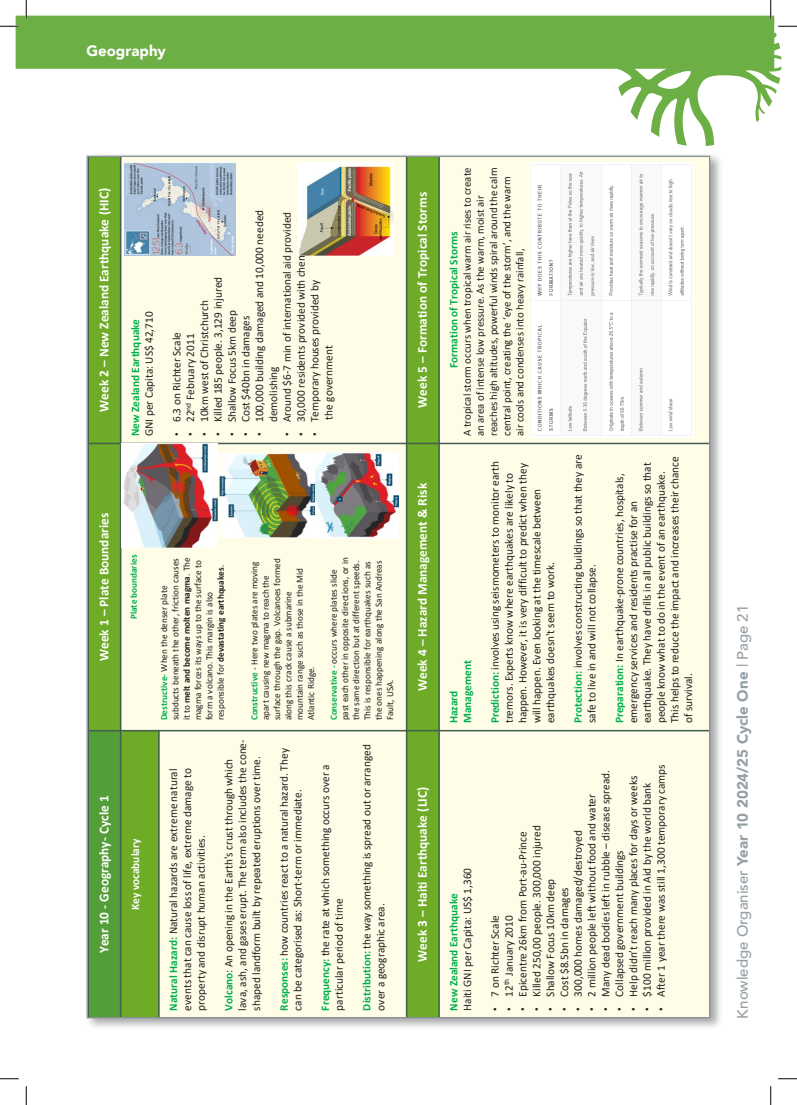
<style>
.page{position:relative;width:797px;height:1105px;background:#fff}
.page>*{position:absolute;margin:0;border:0;box-sizing:border-box;transform-origin:0 0}
.t1{font:500 15px "Avenir";color:#959fa6}
.t2{font:900 15px "Avenir";color:#fff}
.t3{font:700 13.5px "Calibri";color:#fff}
.t4{font:11.62px "Calibri";color:#231f20}
.t5{font:11.5px/13.8px "Calibri";color:#231f20}
.t6{font:700 11.5px/13.8px "Calibri";color:#00b050}
.t7{font:700 11.5px "Calibri";letter-spacing:-.005em;color:#fff}
.t8{font:11px/13.1px "Calibri";color:#231f20}
.t9{font:9.38px/11.2px "Calibri";color:#231f20}
.t10{font:700 9.38px "Calibri";letter-spacing:-.005em;color:#00b050}
.s1{font-weight:700;color:#00b050}
.s2{font-family:"Arial";font-size:10.38px}
.s3{font-weight:700}
.s4{font-family:"Arial";font-size:10.5px}
.s5{font-weight:900}
</style>
<div class="page">
<svg style="left:16px;top:16px;width:765px;height:130px"></svg>
<div style="left:85px;top:152px;width:638px;height:878px;background:#231f20;opacity:.4"></div>
<div style="left:88px;top:731px;width:33px;height:287px;background:#549e39"></div>
<div style="left:88px;top:443px;width:33px;height:288px;background:#6eab27"></div>
<div style="left:88px;top:156px;width:33px;height:287px;background:#6eab27"></div>
<div style="left:121px;top:731px;width:38px;height:287px;background:#6eab27"></div>
<div style="left:121px;top:443px;width:285px;height:288px;background:#fffce7"></div>
<div style="left:121px;top:156px;width:285px;height:287px;background:#fffce7"></div>
<div style="left:159px;top:731px;width:247px;height:287px;background:#fffce7"></div>
<div style="left:406px;top:731px;width:33px;height:287px;background:#6eab27"></div>
<div style="left:406px;top:443px;width:33px;height:288px;background:#6eab27"></div>
<div style="left:406px;top:156px;width:33px;height:287px;background:#6eab27"></div>
<div style="left:439px;top:731px;width:270px;height:287px;background:#fffce7"></div>
<div style="left:439px;top:443px;width:270px;height:288px;background:#fffce7"></div>
<div style="left:439px;top:156px;width:270px;height:287px;background:#fffce7"></div>
<hr style="left:87px;top:730px;width:622px;height:1px;background:#455f51">
<hr style="left:87px;top:443px;width:622px;height:1px;background:#455f51">
<hr style="left:120px;top:156px;width:1px;height:862px;background:#455f51">
<hr style="left:158px;top:730px;width:2px;height:288px;background:#455f51">
<hr style="left:406px;top:156px;width:1px;height:862px;background:#455f51">
<hr style="left:438px;top:156px;width:2px;height:862px;background:#455f51">
<hr style="left:87px;top:156px;width:2px;height:862px;background:#455f51">
<img style="left:121px;top:444px;width:96px;height:103px">
<img style="left:219px;top:454px;width:96px;height:83px">
<img style="left:315px;top:452px;width:83px;height:86px">
<img style="left:124px;top:163px;width:112px;height:92px">
<img style="left:297px;top:163px;width:97px;height:92px">
<img style="left:530px;top:163px;width:163px;height:274px">
<svg style="left:0;top:25px;width:19px;height:2px"></svg>
<svg style="left:778px;top:25px;width:19px;height:2px"></svg>
<svg style="left:0;top:1078px;width:19px;height:1px"></svg>
<svg style="left:778px;top:1078px;width:19px;height:1px"></svg>
<svg style="left:25px;top:0;width:2px;height:19px"></svg>
<svg style="left:25px;top:1086px;width:2px;height:19px"></svg>
<svg style="left:770px;top:0;width:1px;height:19px"></svg>
<svg style="left:770px;top:1086px;width:1px;height:19px"></svg>
<h1 class="t2" style="left:86px;top:38px;width:81px">Geography</h1>
<p class="t3" style="left:94px;top:411px;width:225px;rotate:-90deg">Week 2 – New Zealand Earthquake (HIC)</p>
<p class="t5" style="left:128px;top:436px;width:126px;rotate:-90deg"><span class="s1">New Zealand Earthquake<br></span>GNI per Capita: US$ 42,710</p>
<p class="t5" style="left:252px;top:422px;width:214px;text-indent:-14px;rotate:-90deg"><span class="s2">•</span> 100,000 building damaged and 10,000 needed demolishing</p>
<p class="t5" style="left:280px;top:436px;width:226px;rotate:-90deg"><span class="s2">•</span> Around $6-7 min of international aid provided</p>
<p class="t5" style="left:294px;top:436px;width:232px;rotate:-90deg"><span class="s2">•</span> 30,000 residents provided with chemical toilets</p>
<p class="t5" style="left:211px;top:436px;width:161px;rotate:-90deg"><span class="s2">•</span> Killed 185 people. 3,129 injured</p>
<p class="t5" style="left:307px;top:420px;width:141px;text-indent:-16px;rotate:-90deg"><span class="s2">•</span> Temporary houses provided by the government</p>
<p class="t5" style="left:197px;top:436px;width:138px;rotate:-90deg"><span class="s2">•</span> 10km west of Christchurch</p>
<p class="t5" style="left:225px;top:436px;width:127px;rotate:-90deg"><span class="s2">•</span> Shallow Focus 5km deep</p>
<p class="t5" style="left:238px;top:436px;width:122px;rotate:-90deg"><span class="s2">•</span> Cost $40bn in damages</p>
<p class="t5" style="left:169px;top:436px;width:105px;rotate:-90deg"><span class="s2">•</span> 6.3 on Richter Scale</p>
<p class="t5" style="left:183px;top:436px;width:104px;rotate:-90deg"><span class="s2">•</span> 22<sup>nd</sup> February 2011</p>
<p class="t3" style="left:94px;top:661px;width:149px;rotate:-90deg">Week 1 – Plate Boundaries</p>
<p class="t3" style="left:94px;top:953px;width:159px;rotate:-90deg">Year 10 - Geography- Cycle 1</p>
<p class="t10" style="left:127px;top:619px;width:66px;rotate:-90deg">Plate boundaries</p>
<p class="t7" style="left:127px;top:910px;width:73px;rotate:-90deg">Key vocabulary</p>
<p class="t9" style="left:158px;top:720px;width:164px;rotate:-90deg"><span class="s1">Destructive-</span> When the denser plate subducts beneath the other, friction causes it to <span class="s3">melt and become molten magma</span>. The magma forces its ways up to the surface to form a volcano. This margin is also responsible for <span class="s3">devastating earthquakes</span>.</p>
<p class="t9" style="left:249px;top:720px;width:163px;rotate:-90deg"><span class="s1">Constructive</span> - Here two plates are moving apart causing new magma to reach the surface through the gap. Volcanoes formed along this crack cause a submarine mountain range such as those in the Mid Atlantic Ridge.</p>
<p class="t9" style="left:328px;top:720px;width:164px;rotate:-90deg"><span class="s1">Conservative -</span> occurs where plates slide past each other in opposite directions, or in the same direction but at different speeds.<br>This is responsible for earthquakes such as the ones happening along the San Andreas Fault, USA.</p>
<p class="t5" style="left:166px;top:1010px;width:244px;text-align:justify;rotate:-90deg"><span class="s1">Natural Hazard:</span> Natural hazards are extreme natural events that can cause loss of life, extreme damage to property and disrupt human activities.</p>
<p class="t5" style="left:221px;top:1010px;width:273px;rotate:-90deg"><span class="s1">Volcano</span>: An opening in the Earth's crust through which lava, ash, and gases erupt. The term also includes the cone&shy;shaped landform built by repeated eruptions over time.</p>
<p class="t5" style="left:277px;top:1010px;width:264px;rotate:-90deg"><span class="s1">Responses:</span> how countries react to a natural hazard. They can be categorised as: Short-term or immediate.</p>
<p class="t5" style="left:318px;top:1010px;width:247px;rotate:-90deg"><span class="s1">Frequency:</span> the rate at which something occurs over a particular period of time</p>
<p class="t5" style="left:359px;top:1010px;width:267px;rotate:-90deg"><span class="s1">Distribution:</span> the way something is spread out or arranged over a geographic area.</p>
<p class="t3" style="left:413px;top:408px;width:217px;rotate:-90deg">Week 5 – Formation of Tropical Storms</p>
<p class="t3" style="left:413px;top:691px;width:209px;rotate:-90deg">Week 4 – Hazard Management &amp; Risk</p>
<p class="t3" style="left:413px;top:962px;width:176px;rotate:-90deg">Week 3 – Haiti Earthquake (LIC)</p>
<p class="t8" style="left:460px;top:436px;width:270px;rotate:-90deg">A tropical storm occurs when tropical warm air rises to create an area of intense low pressure. As the warm, moist air reaches high altitudes, powerful winds spiral around the calm central point, creating the ‘eye of the storm’, and the warm air cools and condenses into heavy rainfall,</p>
<p class="t6" style="left:446px;top:368px;width:138px;rotate:-90deg">Formation of Tropical Storms</p>
<p class="t6" style="left:446px;top:723px;width:64px;rotate:-90deg">Hazard<br>Management</p>
<p class="t5" style="left:488px;top:723px;width:264px;rotate:-90deg"><span class="s1">Prediction:</span> involves using seismometers to monitor earth tremors. Experts know where earthquakes are likely to happen. However, it is very difficult to predict when they will happen. Even looking at the timescale between earthquakes doesn't seem to work.</p>
<p class="t5" style="left:571px;top:723px;width:270px;rotate:-90deg"><span class="s1">Protection:</span> involves constructing buildings so that they are safe to live in and will not collapse.</p>
<p class="t5" style="left:640px;top:723px;width:269px;rotate:-90deg">earthquake. They have drills in all public buildings so that people know what to do in the event of an earthquake.<br>This helps to reduce the impact and increases their chance of survival.</p>
<p class="t5" style="left:612px;top:723px;width:251px;rotate:-90deg"><span class="s1">Preparation:</span> In earthquake-prone countries, hospitals,</p>
<p class="t4" style="left:625px;top:723px;width:224px;rotate:-90deg">emergency services and residents practise for an</p>
<p class="t5" style="left:446px;top:1010px;width:144px;rotate:-90deg"><span class="s1">New Zealand Earthquake<br></span>Haiti GNI per Capita: US$ 1,360</p>
<p class="t5" style="left:653px;top:1010px;width:248px;rotate:-90deg"><span class="s2">•</span> After 1 year there was still 1,300 temporary camps</p>
<p class="t5" style="left:598px;top:1010px;width:242px;rotate:-90deg"><span class="s2">•</span> Many dead bodies left in rubble – disease spread.</p>
<p class="t4" style="left:625px;top:1010px;width:236px;rotate:-90deg"><span class="s4">•</span> Help didn’t reach many places for days or weeks</p>
<p class="t5" style="left:640px;top:1010px;width:229px;rotate:-90deg"><span class="s2">•</span> $100 million provided in Aid by the world bank</p>
<p class="t5" style="left:584px;top:1010px;width:218px;rotate:-90deg"><span class="s2">•</span> 2 million people left without food and water</p>
<p class="t5" style="left:515px;top:1010px;width:181px;rotate:-90deg"><span class="s2">•</span> Epicentre 26km from Port-au-Prince</p>
<p class="t5" style="left:529px;top:1010px;width:187px;rotate:-90deg"><span class="s2">•</span> Killed 250,00 people. 300,000 injured</p>
<p class="t5" style="left:571px;top:1010px;width:182px;rotate:-90deg"><span class="s2">•</span> 300,000 homes damaged/destroyed</p>
<p class="t5" style="left:612px;top:1010px;width:162px;rotate:-90deg"><span class="s2">•</span> Collapsed government buildings</p>
<p class="t5" style="left:543px;top:1010px;width:133px;rotate:-90deg"><span class="s2">•</span> Shallow Focus 10km deep</p>
<p class="t5" style="left:557px;top:1010px;width:125px;rotate:-90deg"><span class="s2">•</span> Cost $8.5bn in damages</p>
<p class="t5" style="left:488px;top:1010px;width:97px;rotate:-90deg"><span class="s2">•</span> 7 on Richter Scale</p>
<p class="t5" style="left:502px;top:1010px;width:97px;rotate:-90deg"><span class="s2">•</span> 12<sup>th</sup> January 2010</p>
<h1 class="t1" style="left:729px;top:1018px;width:415px;rotate:-90deg">Knowledge Organiser <span class="s5">Year 10 2024/25 Cycle One</span> | Page 21</h1>
</div>
